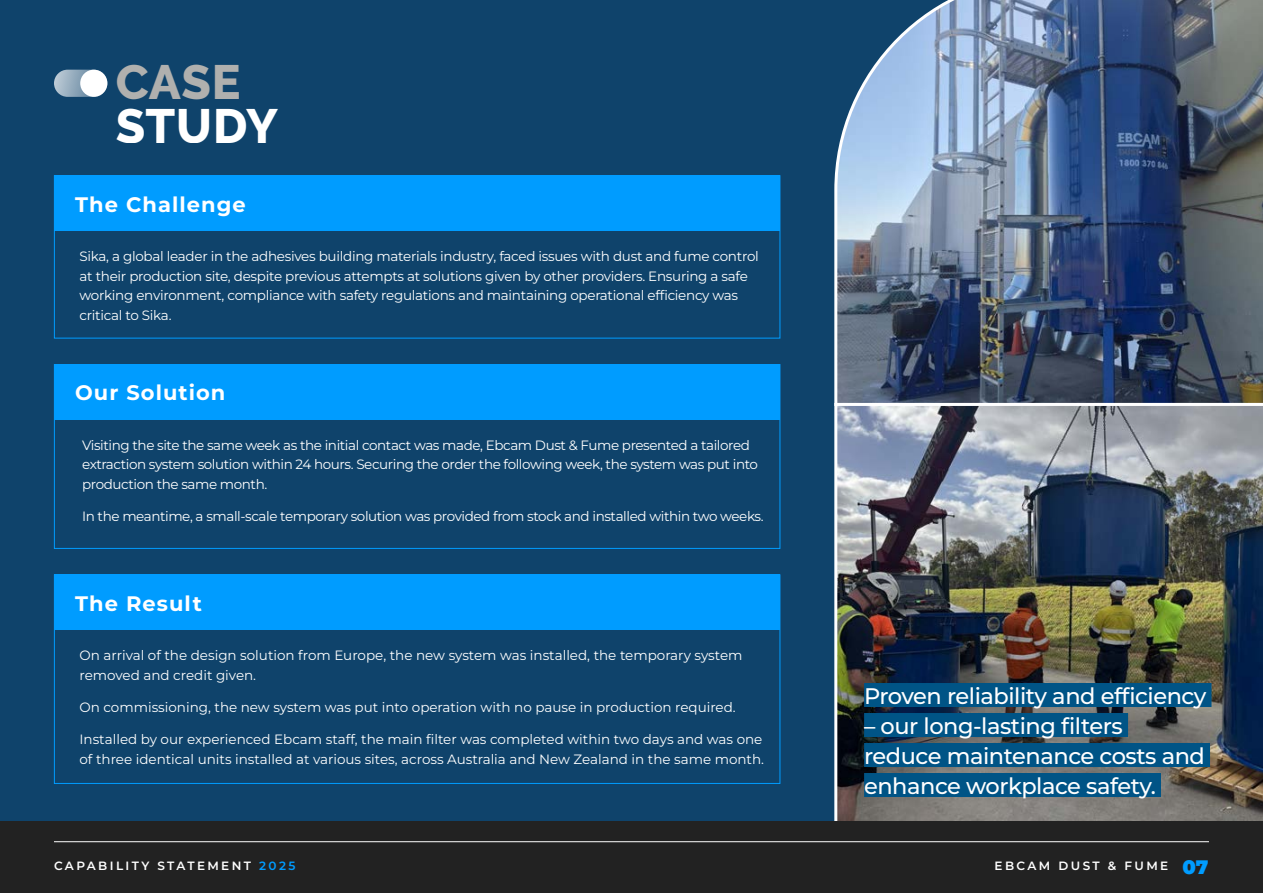
<style>
.page{position:relative;width:1263px;height:893px;background:#0f436b}
.page>*{position:absolute;margin:0;border:0;box-sizing:border-box;transform-origin:0 0}
.t1{font:800 48px "Raleway";letter-spacing:.015em;color:#fff}
.t2{font:800 48px "Raleway";color:#b0b0ae}
.t3{font:500 22.5px/30px "Montserrat";letter-spacing:-.02em;color:#fff}
.t4{font:700 21px "Montserrat";letter-spacing:.05em;color:#fff}
.t5{font:13.5px/19.5px "Montserrat";letter-spacing:-.02em;color:#fff}
.t6{font:13.5px/19.5px "Montserrat";color:#fff}
.t7{font:600 12px "Montserrat";letter-spacing:.2em;color:#fff}
.s1{color:#009cff}
.s2{font-weight:900;font-size:19.5px;color:#009cff}
</style>
<div class="page">
<img style="left:834px;top:0;width:429px;height:401px">
<img style="left:833px;top:401px;width:430px;height:421px">
<div style="left:864px;top:683px;width:347px;height:24px;background:#005486"></div>
<div style="left:864px;top:713px;width:264px;height:24px;background:#005486"></div>
<div style="left:864px;top:743px;width:346px;height:24px;background:#005486"></div>
<div style="left:864px;top:773px;width:297px;height:24px;background:#005486"></div>
<div style="left:54px;top:176px;width:726px;height:55px;background:#009cff"></div>
<div style="left:54px;top:175px;width:726px;height:163px;border:1px solid #009cff"></div>
<div style="left:54px;top:365px;width:726px;height:55px;background:#009cff"></div>
<div style="left:54px;top:364px;width:726px;height:185px;border:1px solid #009cff"></div>
<div style="left:54px;top:575px;width:726px;height:55px;background:#009cff"></div>
<div style="left:54px;top:574px;width:726px;height:210px;border:1px solid #009cff"></div>
<svg style="left:54px;top:70px;width:53px;height:27px"></svg>
<div style="left:80px;top:70px;width:27px;height:27px;background:#fff;border-radius:50%"></div>
<div style="left:0;top:822px;width:1263px;height:71px;background:#222"></div>
<hr style="left:54px;top:841px;width:1155px;height:1px;background:#fff">
<h1 class="t2" style="left:115px;top:55px;width:127px">CASE</h1>
<h1 class="t1" style="left:115px;top:98px;width:164px">STUDY</h1>
<h3 class="t4" style="left:75px;top:189px;width:172px">The Challenge</h3>
<p class="t5" style="left:79px;top:246px;width:681px">Sika, a global leader in the adhesives building materials industry, faced issues with dust and fume control at their production site, despite previous attempts at solutions given by other providers. Ensuring a safe working environment, compliance with safety regulations and maintaining operational efficiency was critical to Sika.</p>
<h3 class="t4" style="left:75px;top:378px;width:152px">Our Solution</h3>
<p class="t5" style="left:82px;top:435px;width:677px">Visiting the site the same week as the initial contact was made, Ebcam Dust &amp; Fume presented a tailored extraction system solution within 24 hours. Securing the order the following week, the system was put into production the same month.</p>
<p class="t5" style="left:82px;top:506px;width:683px">In the meantime, a small-scale temporary solution was provided from stock and installed within two weeks.</p>
<h3 class="t4" style="left:75px;top:588px;width:128px">The Result</h3>
<p class="t6" style="left:79px;top:645px;width:664px">On arrival of the design solution from Europe, the new system was installed, the temporary system removed and credit given.</p>
<p class="t6" style="left:79px;top:697px;width:658px">On commissioning, the new system was put into operation with no pause in production required.</p>
<p class="t6" style="left:79px;top:729px;width:686px">Installed by our experienced Ebcam staff, the main filter was completed within two days and was one of three identical units installed at various sites, across Australia and New Zealand in the same month.</p>
<h2 class="t3" style="left:864px;top:680px;width:344px">Proven reliability and efficiency</h2>
<h2 class="t3" style="left:864px;top:710px;width:342px">– our long-lasting filters reduce maintenance costs and enhance workplace safety.</h2>
<p class="t7" style="left:54px;top:857px;width:243px">CAPABILITY STATEMENT <span class="s1">2025</span></p>
<p class="t7" style="left:995px;top:857px;width:215px">EBCAM DUST &amp; FUME <span class="s2">07</span></p>
</div>
